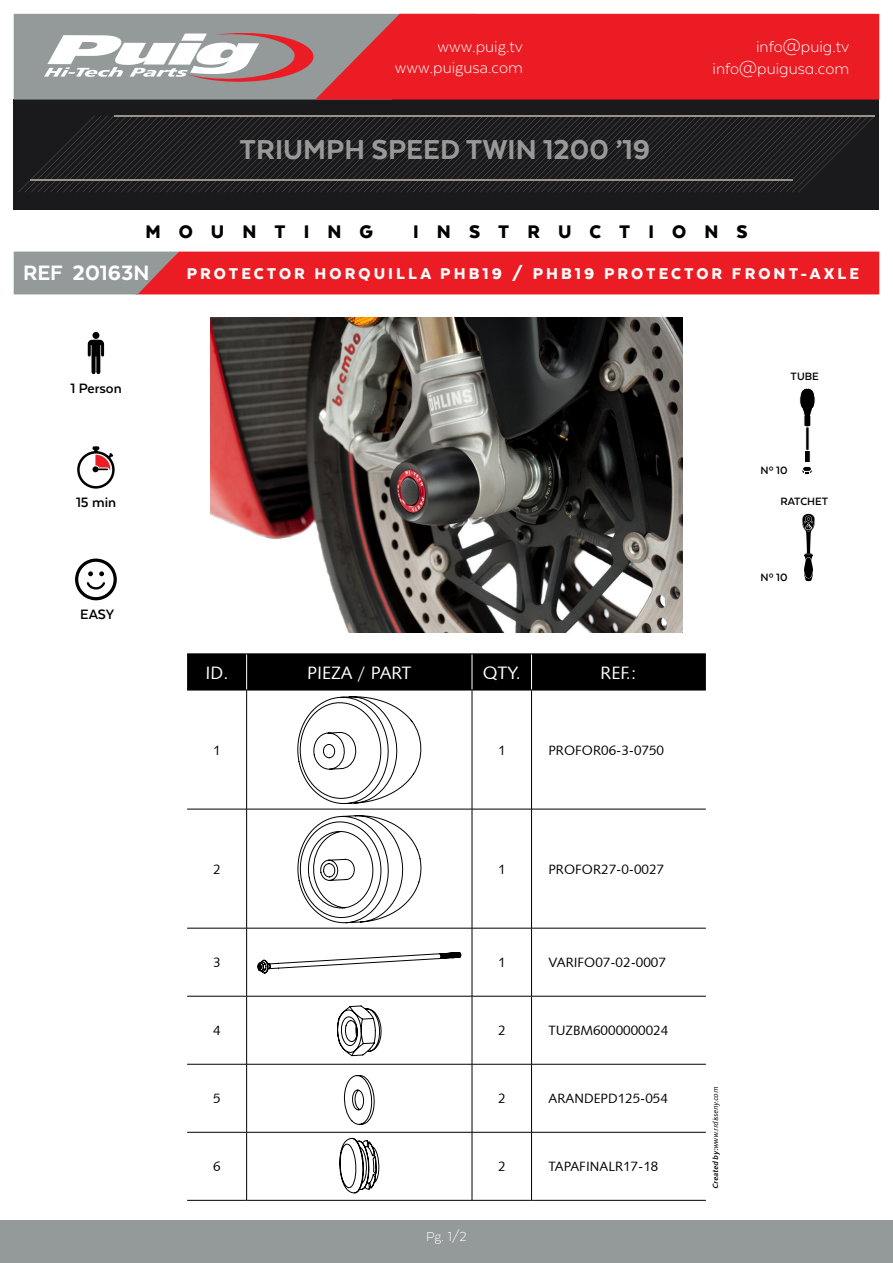
<style>
.page{position:relative;width:893px;height:1263px;background:#fff}
.page>*{position:absolute;margin:0;border:0;box-sizing:border-box;transform-origin:0 0}
.t1{font:800 31.5px "Texta";color:#999}
.t2{font:800 24px "Texta";color:#fff}
.t3{font:900 21px "Texta";letter-spacing:.86em;color:#000}
.t4{font:900 18px "Texta";letter-spacing:.17em;color:#fff}
.t5{font:300 18px/21.6px "Texta Alt";color:#fff;text-align:right}
.t6{font:300 18px/21.6px "Texta";color:#fff;text-align:right}
.t7{font:18px "Humanist 531 BT Roman A";color:#fff}
.t8{font:700 15.6px "Texta Alt";color:#000}
.t9{font:300 15px "Texta";color:#fff}
.t10{font:13.5px "Humanist 531 BT Roman A";color:#000}
.t11{font:700 12.15px "Texta Alt";color:#000}
.t12{font:italic 7.5px "Humanist 531 BT Roman A";color:#000}
.s1{font-family:"Humanist 531 BT Bold A"}
</style>
<div class="page">
<div style="left:187px;top:654px;width:519px;height:36px;background:#000"></div>
<hr style="left:246px;top:654px;width:1px;height:36px;background:#fff">
<hr style="left:472px;top:654px;width:1px;height:36px;background:#fff">
<hr style="left:531px;top:654px;width:1px;height:36px;background:#fff">
<hr style="left:187px;top:653px;width:60px;height:1px;background:#000">
<hr style="left:247px;top:653px;width:225px;height:1px;background:#000">
<hr style="left:472px;top:653px;width:59px;height:1px;background:#000">
<hr style="left:531px;top:653px;width:175px;height:1px;background:#000">
<hr style="left:187px;top:690px;width:60px;height:1px;background:#000">
<hr style="left:247px;top:690px;width:225px;height:1px;background:#000">
<hr style="left:472px;top:690px;width:59px;height:1px;background:#000">
<hr style="left:531px;top:690px;width:175px;height:1px;background:#000">
<hr style="left:246px;top:690px;width:1px;height:119px;background:#000">
<hr style="left:472px;top:690px;width:1px;height:119px;background:#000">
<hr style="left:531px;top:690px;width:1px;height:119px;background:#000">
<hr style="left:246px;top:809px;width:1px;height:119px;background:#000">
<hr style="left:472px;top:809px;width:1px;height:119px;background:#000">
<hr style="left:531px;top:809px;width:1px;height:119px;background:#000">
<hr style="left:187px;top:928px;width:60px;height:1px;background:#000">
<hr style="left:247px;top:928px;width:225px;height:1px;background:#000">
<hr style="left:246px;top:928px;width:1px;height:68px;background:#000">
<hr style="left:472px;top:928px;width:59px;height:1px;background:#000">
<hr style="left:472px;top:928px;width:1px;height:68px;background:#000">
<hr style="left:531px;top:928px;width:175px;height:1px;background:#000">
<hr style="left:531px;top:928px;width:1px;height:68px;background:#000">
<hr style="left:187px;top:996px;width:60px;height:1px;background:#000">
<hr style="left:247px;top:996px;width:225px;height:1px;background:#000">
<hr style="left:246px;top:996px;width:1px;height:68px;background:#000">
<hr style="left:472px;top:996px;width:59px;height:1px;background:#000">
<hr style="left:472px;top:996px;width:1px;height:68px;background:#000">
<hr style="left:531px;top:996px;width:175px;height:1px;background:#000">
<hr style="left:531px;top:996px;width:1px;height:68px;background:#000">
<hr style="left:187px;top:1064px;width:60px;height:1px;background:#000">
<hr style="left:247px;top:1064px;width:225px;height:1px;background:#000">
<hr style="left:246px;top:1064px;width:1px;height:68px;background:#000">
<hr style="left:472px;top:1064px;width:59px;height:1px;background:#000">
<hr style="left:472px;top:1064px;width:1px;height:68px;background:#000">
<hr style="left:531px;top:1064px;width:175px;height:1px;background:#000">
<hr style="left:531px;top:1064px;width:1px;height:68px;background:#000">
<hr style="left:187px;top:1132px;width:60px;height:1px;background:#000">
<hr style="left:247px;top:1132px;width:225px;height:1px;background:#000">
<hr style="left:246px;top:1132px;width:1px;height:68px;background:#000">
<hr style="left:472px;top:1132px;width:59px;height:1px;background:#000">
<hr style="left:472px;top:1132px;width:1px;height:68px;background:#000">
<hr style="left:531px;top:1132px;width:175px;height:1px;background:#000">
<hr style="left:531px;top:1132px;width:1px;height:68px;background:#000">
<hr style="left:187px;top:1200px;width:60px;height:1px;background:#000">
<hr style="left:247px;top:1200px;width:225px;height:1px;background:#000">
<hr style="left:472px;top:1200px;width:59px;height:1px;background:#000">
<hr style="left:531px;top:1200px;width:175px;height:1px;background:#000">
<hr style="left:187px;top:809px;width:60px;height:1px;background:#000">
<hr style="left:247px;top:809px;width:225px;height:1px;background:#000">
<hr style="left:472px;top:809px;width:59px;height:1px;background:#000">
<hr style="left:531px;top:809px;width:175px;height:1px;background:#000">
<svg style="left:257px;top:952px;width:204px;height:21px"></svg>
<svg style="left:343px;top:1075px;width:32px;height:50px"></svg>
<svg style="left:337px;top:1005px;width:44px;height:51px"></svg>
<svg style="left:339px;top:1138px;width:40px;height:55px"></svg>
<svg style="left:297px;top:815px;width:125px;height:108px"></svg>
<svg style="left:297px;top:696px;width:125px;height:108px"></svg>
<img style="left:210px;top:317px;width:473px;height:315px">
<div style="left:0;top:1220px;width:893px;height:43px;background:#949999"></div>
<div style="left:14px;top:99px;width:865px;height:110px;background:#1a1a1c"></div>
<hr style="left:114px;top:115px;width:761px;height:1px;background:#99918c">
<svg style="left:18px;top:116px;width:857px;height:76px"></svg>
<div style="left:476px;top:14px;width:403px;height:86px;background:#eb1c24"></div>
<svg style="left:14px;top:14px;width:462px;height:86px;background:#b98184"></svg>
<svg style="left:14px;top:252px;width:865px;height:42px;background:#dc3137"></svg>
<svg style="left:77px;top:446px;width:38px;height:43px"></svg>
<svg style="left:88px;top:332px;width:16px;height:42px"></svg>
<svg style="left:802px;top:514px;width:13px;height:67px"></svg>
<svg style="left:799px;top:388px;width:17px;height:87px"></svg>
<svg style="left:75px;top:559px;width:42px;height:41px"></svg>
<h3 class="t6" style="left:395px;top:35px;width:130px">www.puig.tv www.puigusa.com</h3>
<h3 class="t5" style="left:712px;top:36px;width:138px">info@puig.tv info@puigusa.com</h3>
<h1 class="t1" style="left:240px;top:133px;width:412px">TRIUMPH SPEED TWIN 1200 ’19</h1>
<h3 class="t3" style="left:145px;top:221px;width:229px">MOUNTING</h3>
<h3 class="t3" style="left:413px;top:221px;width:336px">INSTRUCTIONS</h3>
<h2 class="t2" style="left:23px;top:260px;width:128px">REF 20163N</h2>
<h3 class="t4" style="left:187px;top:265px;width:674px">PROTECTOR HORQUILLA PHB19 / PHB19 PROTECTOR FRONT-AXLE</h3>
<p class="t8" style="left:71px;top:380px;width:53px">1 Person</p>
<p class="t8" style="left:76px;top:495px;width:42px">15 min</p>
<p class="t8" style="left:80px;top:606px;width:35px">EASY</p>
<p class="t7" style="left:205px;top:661px;width:24px">ID.</p>
<p class="t7" style="left:307px;top:661px;width:106px">PIEZA / PART</p>
<p class="t7" style="left:483px;top:661px;width:39px">QTY.</p>
<p class="t7" style="left:601px;top:661px;width:38px">REF.:</p>
<p class="t10" style="left:213px;top:741px;width:9px">1</p>
<p class="t10" style="left:498px;top:741px;width:9px">1</p>
<p class="t10" style="left:549px;top:741px;width:117px">PROFOR06-3-0750</p>
<p class="t10" style="left:213px;top:860px;width:9px">2</p>
<p class="t10" style="left:498px;top:860px;width:9px">1</p>
<p class="t10" style="left:549px;top:860px;width:117px">PROFOR27-0-0027</p>
<p class="t10" style="left:213px;top:954px;width:9px">3</p>
<p class="t10" style="left:498px;top:954px;width:9px">1</p>
<p class="t10" style="left:549px;top:954px;width:119px">VARIFO07-02-0007</p>
<p class="t10" style="left:213px;top:1022px;width:9px">4</p>
<p class="t10" style="left:498px;top:1022px;width:9px">2</p>
<p class="t10" style="left:549px;top:1022px;width:121px">TUZBM6000000024</p>
<p class="t10" style="left:213px;top:1090px;width:9px">5</p>
<p class="t10" style="left:498px;top:1090px;width:9px">2</p>
<p class="t10" style="left:549px;top:1090px;width:121px">ARANDEPD125-054</p>
<p class="t10" style="left:213px;top:1158px;width:9px">6</p>
<p class="t10" style="left:498px;top:1158px;width:9px">2</p>
<p class="t10" style="left:549px;top:1158px;width:111px">TAPAFINALR17-18</p>
<p class="t9" style="left:426px;top:1228px;width:42px">Pg. 1/2</p>
<p class="t11" style="left:791px;top:370px;width:30px">TUBE</p>
<p class="t11" style="left:760px;top:464px;width:28px">Nº 10</p>
<p class="t11" style="left:780px;top:495px;width:49px">RATCHET</p>
<p class="t11" style="left:760px;top:571px;width:28px">Nº 10</p>
<p class="t12" style="left:711px;top:1188px;width:104px;rotate:-90deg"><span class="s1">Created by :</span>www.rrdisseny.com</p>
</div>
